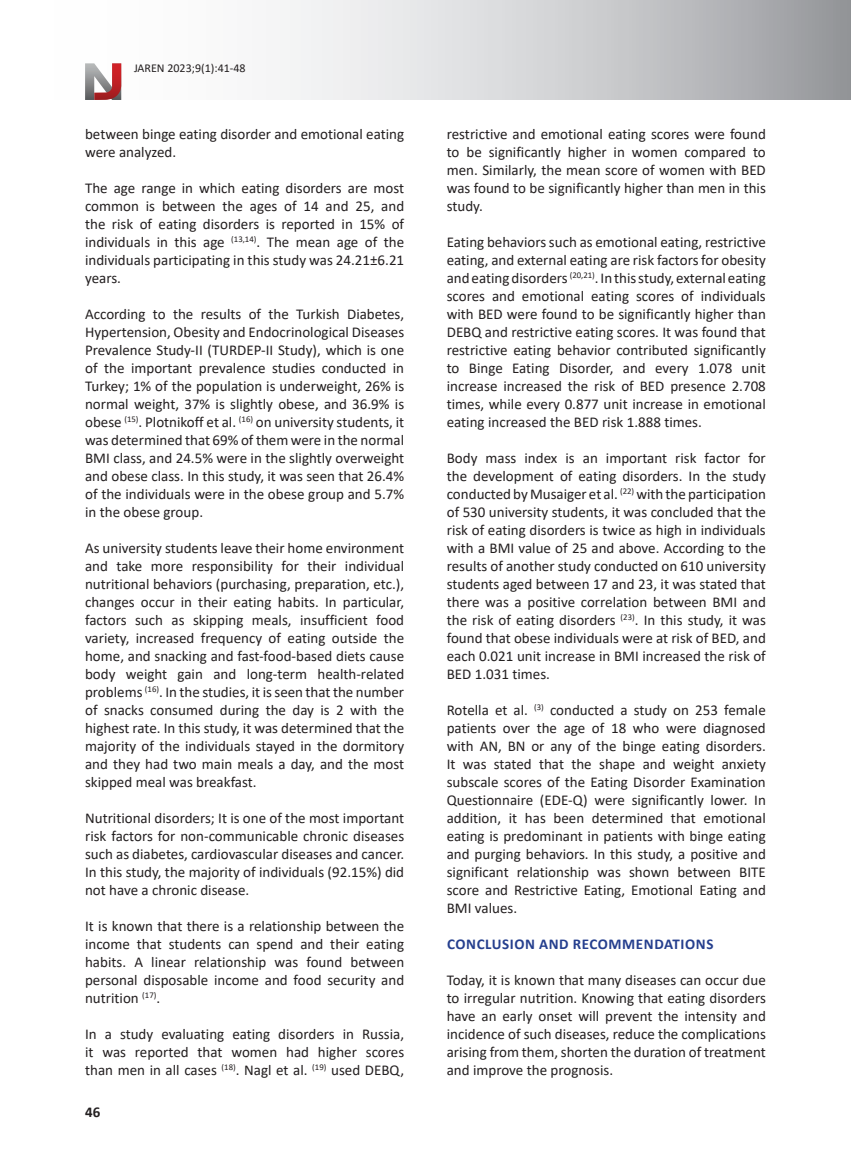
<style>
.page{position:relative;width:851px;height:1170px;background:#fff}
.page>*{position:absolute;margin:0;border:0;box-sizing:border-box;transform-origin:0 0}
.Paragraf{font:15px/18px "Calibri";color:#231f20;text-align:justify}
.Başlık_1{font:700 15px "Calibri";letter-spacing:.04em;color:#253f8e}
.t1{font:700 15px "Calibri";color:#231f20}
.t2{font:12px "Calibri";color:#231f20}
</style>
<div class="page">
<svg style="left:121px;top:0;width:729px;height:100px"></svg>
<svg style="left:85px;top:63px;width:36px;height:37px"></svg>
<p class="t2" style="left:134px;top:60px;width:113px">JAREN 2023;9(1):41-48</p>
<p class="Paragraf" style="left:85px;top:124px;width:320px">between binge eating disorder and emotional eating were analyzed.</p>
<p class="Paragraf" style="left:85px;top:178px;width:320px">The age range in which eating disorders are most common is between the ages of 14 and 25, and the risk of eating disorders is reported in 15% of individuals in this age <sup>(13,14)</sup>. The mean age of the individuals participating in this study was 24.21±6.21 years.</p>
<p class="Paragraf" style="left:85px;top:304px;width:320px">According to the results of the Turkish Diabetes, Hypertension, Obesity and Endocrinological Diseases Prevalence Study-II (TURDEP-II Study), which is one of the important prevalence studies conducted in Turkey; 1% of the population is underweight, 26% is normal weight, 37% is slightly obese, and 36.9% is obese <sup>(15)</sup>. Plotnikoff et al. <sup>(16)</sup> on university students, it was determined that 69% of them were in the normal BMI class, and 24.5% were in the slightly overweight and obese class. In this study, it was seen that 26.4% of the individuals were in the obese group and 5.7% in the obese group.</p>
<p class="Paragraf" style="left:85px;top:538px;width:320px">As university students leave their home environment and take more responsibility for their individual nutritional behaviors (purchasing, preparation, etc.), changes occur in their eating habits. In particular, factors such as skipping meals, insufficient food variety, increased frequency of eating outside the home, and snacking and fast-food-based diets cause body weight gain and long-term health-related problems <sup>(16)</sup>. In the studies, it is seen that the number of snacks consumed during the day is 2 with the highest rate. In this study, it was determined that the majority of the individuals stayed in the dormitory and they had two main meals a day, and the most skipped meal was breakfast.</p>
<p class="Paragraf" style="left:85px;top:808px;width:320px">Nutritional disorders; It is one of the most important risk factors for non-communicable chronic diseases such as diabetes, cardiovascular diseases and cancer.<br>In this study, the majority of individuals (92.15%) did not have a chronic disease.</p>
<p class="Paragraf" style="left:85px;top:916px;width:320px">It is known that there is a relationship between the income that students can spend and their eating habits. A linear relationship was found between personal disposable income and food security and nutrition <sup>(17)</sup>.</p>
<p class="Paragraf" style="left:85px;top:1024px;width:320px">In a study evaluating eating disorders in Russia, it was reported that women had higher scores than men in all cases <sup>(18)</sup>. Nagl et al. <sup>(19)</sup> used DEBQ,</p>
<p class="t1" style="left:85px;top:1101px;width:17px">46</p>
<p class="Paragraf" style="left:446px;top:124px;width:320px">restrictive and emotional eating scores were found to be significantly higher in women compared to men. Similarly, the mean score of women with BED was found to be significantly higher than men in this study.</p>
<p class="Paragraf" style="left:446px;top:232px;width:320px">Eating behaviors such as emotional eating, restrictive eating, and external eating are risk factors for obesity and eating disorders <sup>(20,21)</sup>. In this study, external eating scores and emotional eating scores of individuals with BED were found to be significantly higher than DEBQ and restrictive eating scores. It was found that restrictive eating behavior contributed significantly to Binge Eating Disorder, and every 1.078 unit increase increased the risk of BED presence 2.708 times, while every 0.877 unit increase in emotional eating increased the BED risk 1.888 times.</p>
<p class="Paragraf" style="left:446px;top:448px;width:320px">Body mass index is an important risk factor for the development of eating disorders. In the study conducted by Musaiger et al. <sup>(22)</sup> with the participation of 530 university students, it was concluded that the risk of eating disorders is twice as high in individuals with a BMI value of 25 and above. According to the results of another study conducted on 610 university students aged between 17 and 23, it was stated that there was a positive correlation between BMI and the risk of eating disorders <sup>(23)</sup>. In this study, it was found that obese individuals were at risk of BED, and each 0.021 unit increase in BMI increased the risk of BED 1.031 times.</p>
<p class="Paragraf" style="left:446px;top:700px;width:320px">Rotella et al. <sup>(3)</sup> conducted a study on 253 female patients over the age of 18 who were diagnosed with AN, BN or any of the binge eating disorders.<br>It was stated that the shape and weight anxiety subscale scores of the Eating Disorder Examination Questionnaire (EDE-Q) were significantly lower. In addition, it has been determined that emotional eating is predominant in patients with binge eating and purging behaviors. In this study, a positive and significant relationship was shown between BITE score and Restrictive Eating, Emotional Eating and BMI values.</p>
<p class="Başlık_1" style="left:447px;top:933px;width:268px">CONCLUSION AND RECOMMENDATIONS</p>
<p class="Paragraf" style="left:446px;top:970px;width:320px">Today, it is known that many diseases can occur due to irregular nutrition. Knowing that eating disorders have an early onset will prevent the intensity and incidence of such diseases, reduce the complications arising from them, shorten the duration of treatment and improve the prognosis.</p>
</div>
